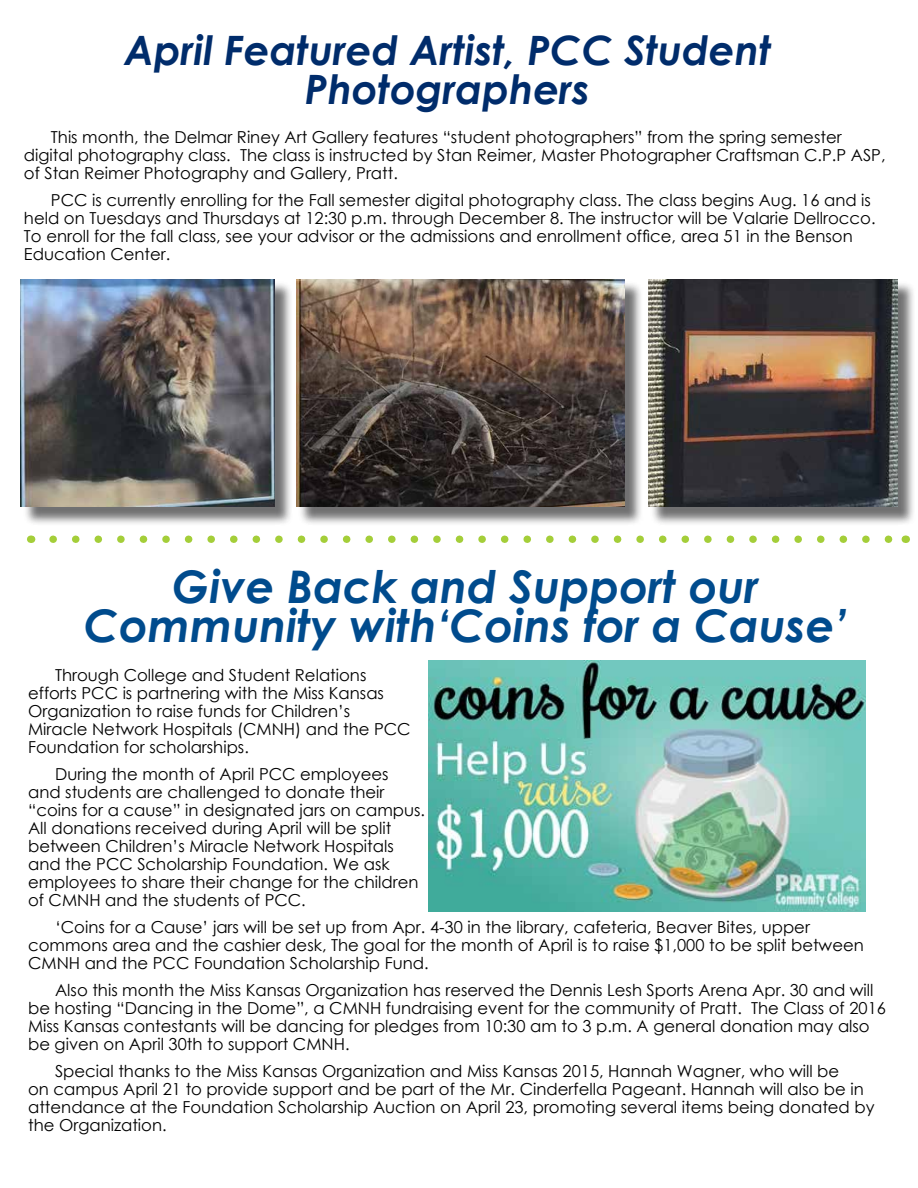
<style>
.page{position:relative;width:918px;height:1188px;background:#fff}
.page>*{position:absolute;margin:0;border:0;box-sizing:border-box;transform-origin:0 0}
.t1{font:italic 700 45px/39px "Century Gothic";color:#004b8d;text-align:center}
.t2{font:italic 700 40.5px/39px "Century Gothic";color:#002c6b;text-align:center}
.t3{font:16.5px/18px "Century Gothic";color:#000}
</style>
<div class="page">
<div style="left:23px;top:281px;width:270px;height:245px;background:#414142;opacity:.75"></div>
<img style="left:21px;top:279px;width:254px;height:228px">
<div style="left:299px;top:281px;width:345px;height:245px;background:#414142;opacity:.75"></div>
<img style="left:296px;top:279px;width:329px;height:228px">
<div style="left:650px;top:281px;width:266px;height:245px;background:#414142;opacity:.75"></div>
<img style="left:648px;top:279px;width:249px;height:228px">
<svg style="left:53px;top:536px;width:840px;height:7px"></svg>
<img style="left:429px;top:661px;width:437px;height:250px">
<h2 class="t2" style="left:124px;top:29px;width:649px">April Featured Artist, PCC Student<br>Photographers</h2>
<p class="t3" style="left:24px;top:128px;width:863px;text-indent:27px">This month, the Delmar Riney Art Gallery features “student photographers” from the spring semester digital photography class. The class is instructed by Stan Reimer, Master Photographer Craftsman C.P.P ASP, of Stan Reimer Photography and Gallery, Pratt.</p>
<p class="t3" style="left:24px;top:191px;width:853px;text-indent:27px">PCC is currently enrolling for the Fall semester digital photography class. The class begins Aug. 16 and is held on Tuesdays and Thursdays at 12:30 p.m. through December 8. The instructor will be Valarie Dellrocco.<br>To enroll for the fall class, see your advisor or the admissions and enrollment office, area 51 in the Benson Education Center.</p>
<h1 class="t1" style="left:84px;top:565px;width:765px">Give Back and Support our<br>Community with‘Coins for a Cause’</h1>
<p class="t3" style="left:28px;top:666px;width:384px;text-indent:27px">Through College and Student Relations efforts PCC is partnering with the Miss Kansas Organization to raise funds for Children’s Miracle Network Hospitals (CMNH) and the PCC Foundation for scholarships.</p>
<p class="t3" style="left:28px;top:765px;width:399px;text-indent:27px">During the month of April PCC employees and students are challenged to donate their “coins for a cause” in designated jars on campus.<br>All donations received during April will be split between Children’s Miracle Network Hospitals and the PCC Scholarship Foundation. We ask employees to share their change for the children of CMNH and the students of PCC.</p>
<p class="t3" style="left:28px;top:918px;width:837px;text-indent:27px">‘Coins for a Cause’ jars will be set up from Apr. 4-30 in the library, cafeteria, Beaver Bites, upper commons area and the cashier desk, The goal for the month of April is to raise $1,000 to be split between<br>CMNH and the PCC Foundation Scholarship Fund.</p>
<p class="t3" style="left:28px;top:981px;width:859px;text-indent:27px">Also this month the Miss Kansas Organization has reserved the Dennis Lesh Sports Arena Apr. 30 and will be hosting “Dancing in the Dome”, a CMNH fundraising event for the community of Pratt. The Class of 2016<br>Miss Kansas contestants will be dancing for pledges from 10:30 am to 3 p.m. A general donation may also be given on April 30th to support CMNH.</p>
<p class="t3" style="left:28px;top:1062px;width:848px;text-indent:27px">Special thanks to the Miss Kansas Organization and Miss Kansas 2015, Hannah Wagner, who will be<br>on campus April 21 to provide support and be part of the Mr. Cinderfella Pageant. Hannah will also be in attendance at the Foundation Scholarship Auction on April 23, promoting several items being donated by the Organization.</p>
</div>
